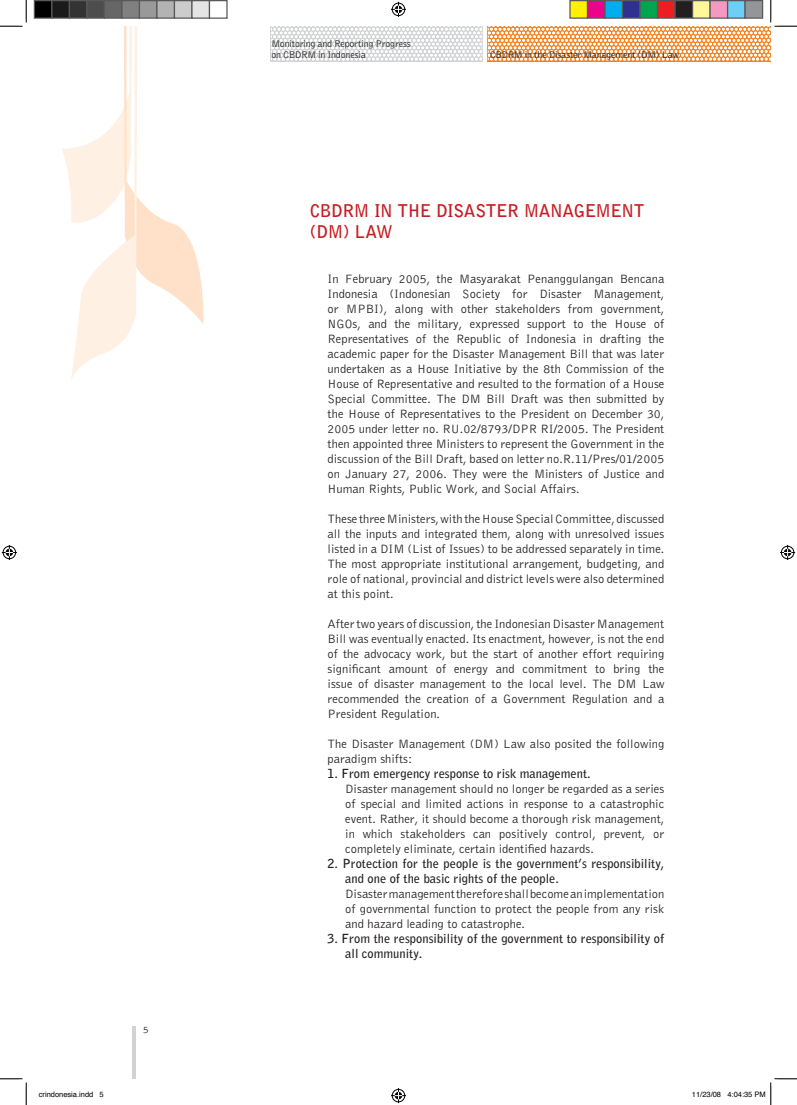
<style>
.page{position:relative;width:797px;height:1105px;background:#fff}
.page>*{position:absolute;margin:0;border:0;box-sizing:border-box;transform-origin:0 0}
.t1{font:700 17.5px/21px "Bell Gothic";letter-spacing:-.03em;color:#c61c22}
.t2{font:300 12.5px/15px "Bell Gothic";color:#231f20;text-align:justify}
.t3{font:700 12.5px/15px "Bell Gothic";color:#231f20}
.t4{font:300 10px/11.2px "Bell Gothic";letter-spacing:-.02em;color:#231f20}
.t5{font:7.5px "Helvetica";color:#000}
</style>
<div class="page">
<hr style="left:133px;top:1025px;width:3px;height:54px;background:#d1d2d4">
<svg style="left:62px;top:26px;width:142px;height:353px"></svg>
<svg style="left:0;top:0;width:27px;height:27px"></svg>
<svg style="left:0;top:1078px;width:27px;height:27px"></svg>
<svg style="left:270px;top:0;width:527px;height:62px"></svg>
<svg style="left:391px;top:1088px;width:15px;height:15px"></svg>
<svg style="left:2px;top:545px;width:15px;height:15px"></svg>
<svg style="left:780px;top:545px;width:15px;height:15px"></svg>
<div style="left:34px;top:1px;width:18px;height:17px;background:#000"></div>
<div style="left:34px;top:0;width:18px;height:19px;border:1px solid #595959"></div>
<div style="left:52px;top:1px;width:17px;height:17px;background:#1a1a1a"></div>
<div style="left:51px;top:0;width:19px;height:19px;border:1px solid #595959"></div>
<div style="left:69px;top:1px;width:18px;height:17px;background:#333"></div>
<div style="left:69px;top:0;width:19px;height:19px;border:1px solid #595959"></div>
<div style="left:87px;top:1px;width:17px;height:17px;background:#4d4d4d"></div>
<div style="left:86px;top:0;width:19px;height:19px;border:1px solid #595959"></div>
<div style="left:104px;top:1px;width:18px;height:17px;background:#666"></div>
<div style="left:104px;top:0;width:18px;height:19px;border:1px solid #595959"></div>
<div style="left:122px;top:1px;width:17px;height:17px;background:#808080"></div>
<div style="left:121px;top:0;width:19px;height:19px;border:1px solid #595959"></div>
<div style="left:139px;top:1px;width:18px;height:17px;background:#999"></div>
<div style="left:139px;top:0;width:19px;height:19px;border:1px solid #595959"></div>
<div style="left:157px;top:1px;width:17px;height:17px;background:#b3b3b3"></div>
<div style="left:156px;top:0;width:19px;height:19px;border:1px solid #595959"></div>
<div style="left:174px;top:1px;width:18px;height:17px;background:#ccc"></div>
<div style="left:174px;top:0;width:18px;height:19px;border:1px solid #595959"></div>
<div style="left:192px;top:1px;width:17px;height:17px;background:#e5e5e5"></div>
<div style="left:191px;top:0;width:19px;height:19px;border:1px solid #595959"></div>
<div style="left:209px;top:0;width:19px;height:19px;border:1px solid #595959"></div>
<div style="left:570px;top:1px;width:17px;height:17px;background:#fff101"></div>
<div style="left:569px;top:0;width:19px;height:19px;border:1px solid #595959"></div>
<div style="left:587px;top:1px;width:18px;height:17px;background:#ed028c"></div>
<div style="left:587px;top:0;width:18px;height:19px;border:1px solid #595959"></div>
<div style="left:605px;top:1px;width:17px;height:17px;background:#00aeef"></div>
<div style="left:604px;top:0;width:19px;height:19px;border:1px solid #595959"></div>
<div style="left:622px;top:1px;width:18px;height:17px;background:#2e3092"></div>
<div style="left:622px;top:0;width:18px;height:19px;border:1px solid #595959"></div>
<div style="left:640px;top:1px;width:17px;height:17px;background:#00a54f"></div>
<div style="left:639px;top:0;width:19px;height:19px;border:1px solid #595959"></div>
<div style="left:657px;top:1px;width:18px;height:17px;background:#ee1d23"></div>
<div style="left:657px;top:0;width:18px;height:19px;border:1px solid #595959"></div>
<div style="left:675px;top:1px;width:17px;height:17px;background:#231f20"></div>
<div style="left:674px;top:0;width:19px;height:19px;border:1px solid #595959"></div>
<div style="left:692px;top:1px;width:18px;height:17px;background:#fff79a"></div>
<div style="left:692px;top:0;width:18px;height:19px;border:1px solid #595959"></div>
<div style="left:710px;top:1px;width:17px;height:17px;background:#f499c2"></div>
<div style="left:709px;top:0;width:19px;height:19px;border:1px solid #595959"></div>
<div style="left:727px;top:1px;width:18px;height:17px;background:#6bcff6"></div>
<div style="left:727px;top:0;width:18px;height:19px;border:1px solid #595959"></div>
<div style="left:745px;top:1px;width:17px;height:17px;background:#939598"></div>
<div style="left:744px;top:0;width:19px;height:19px;border:1px solid #595959"></div>
<svg style="left:770px;top:1078px;width:27px;height:27px"></svg>
<p class="t4" style="left:271px;top:38px;width:141px">Monitoring and Reporting Progress on CBDRM in Indonesia</p>
<p class="t4" style="left:490px;top:50px;width:191px">CBDRM in the Disaster Management (DM) Law</p>
<p class="t4" style="left:143px;top:1024px;width:7px">5</p>
<h1 class="t1" style="left:310px;top:201px;width:336px">CBDRM IN THE DISASTER MANAGEMENT (DM) LAW</h1>
<p class="t2" style="left:327px;top:272px;width:338px">In February 2005, the Masyarakat Penanggulangan Bencana Indonesia (Indonesian Society for Disaster Management, or MPBI), along with other stakeholders from government, NGOs, and the military, expressed support to the House of Representatives of the Republic of Indonesia in drafting the academic paper for the Disaster Management Bill that was later undertaken as a House Initiative by the 8th Commission of the House of Representative and resulted to the formation of a House Special Committee. The DM Bill Draft was then submitted by the House of Representatives to the President on December 30, 2005 under letter no. RU.02/8793/DPR RI/2005. The President then appointed three Ministers to represent the Government in the discussion of the Bill Draft, based on letter no.R.11/Pres/01/2005 on January 27, 2006. They were the Ministers of Justice and Human Rights, Public Work, and Social Affairs.</p>
<p class="t2" style="left:327px;top:512px;width:338px">These three Ministers, with the House Special Committee, discussed all the inputs and integrated them, along with unresolved issues listed in a DIM (List of Issues) to be addressed separately in time.<br>The most appropriate institutional arrangement, budgeting, and role of national, provincial and district levels were also determined at this point.</p>
<p class="t2" style="left:327px;top:617px;width:338px">After two years of discussion, the Indonesian Disaster Management Bill was eventually enacted. Its enactment, however, is not the end of the advocacy work, but the start of another effort requiring significant amount of energy and commitment to bring the issue of disaster management to the local level. The DM Law recommended the creation of a Government Regulation and a President Regulation.</p>
<p class="t2" style="left:327px;top:737px;width:338px">The Disaster Management (DM) Law also posited the following paradigm shifts:</p>
<p class="t3" style="left:327px;top:766px;width:264px">1. From emergency response to risk management.</p>
<p class="t2" style="left:345px;top:782px;width:320px">Disaster management should no longer be regarded as a series of special and limited actions in response to a catastrophic event. Rather, it should become a thorough risk management, in which stakeholders can positively control, prevent, or completely eliminate, certain identified hazards.</p>
<p class="t3" style="left:345px;top:856px;width:320px;text-indent:-18px">2. Protection for the people is the government’s responsibility, and one of the basic rights of the people.</p>
<p class="t2" style="left:345px;top:887px;width:320px">Disaster management therefore shall become an implementation of governmental function to protect the people from any risk and hazard leading to catastrophe.</p>
<p class="t3" style="left:345px;top:931px;width:320px;text-indent:-18px">3. From the responsibility of the government to responsibility of all community.</p>
<p class="t5" style="left:39px;top:1090px;width:67px">crindonesia.indd 5</p>
<p class="t5" style="left:692px;top:1090px;width:75px">11/23/08 4:04:35 PM</p>
</div>
